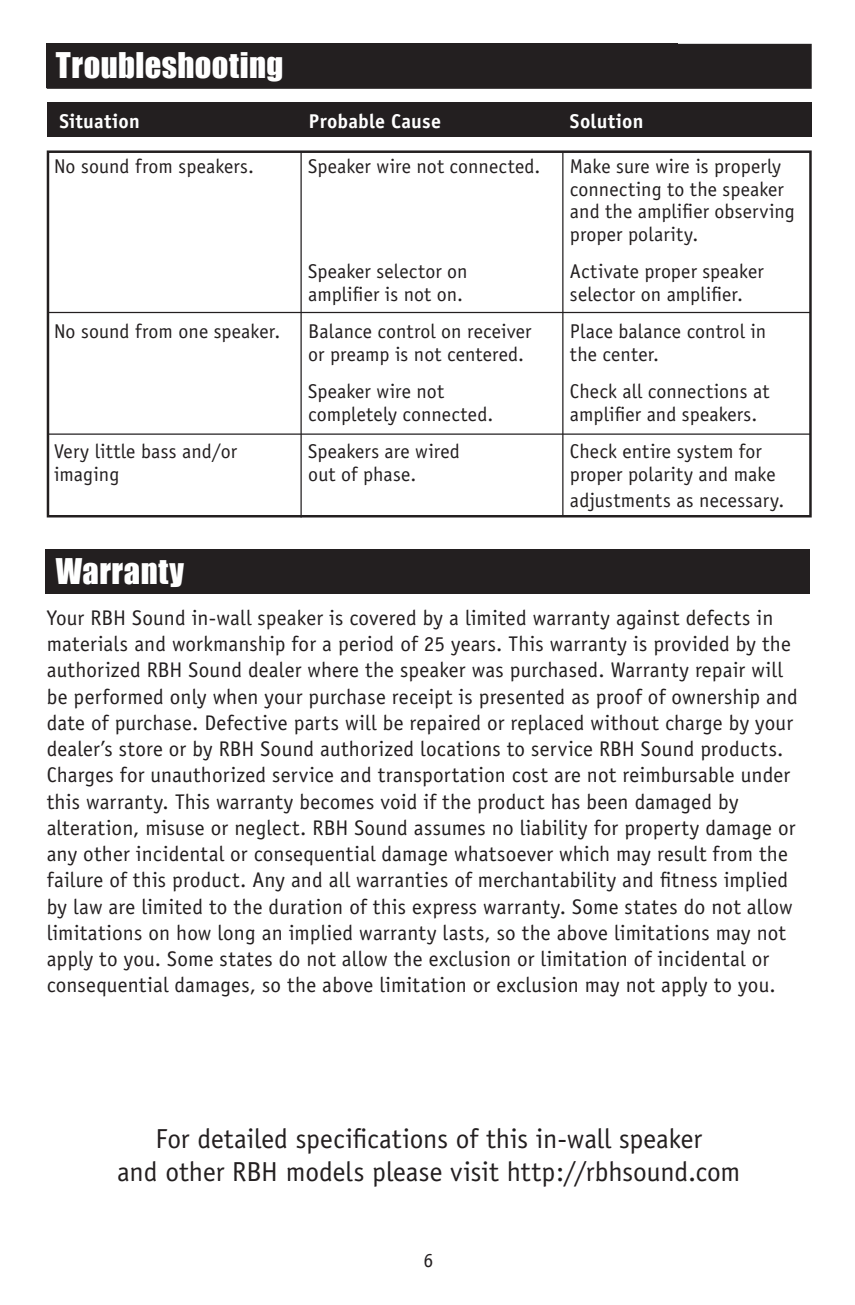
<style>
.page{position:relative;width:855px;height:1305px;background:#fff}
.page>*{position:absolute;margin:0;border:0;box-sizing:border-box;transform-origin:0 0}
.Main_Heads{font:32.5px "Impact";letter-spacing:.015em;color:#fff}
.Manual_Text{font:27.5px/32.5px "Officina Sans";letter-spacing:-.005em;color:#231f20;text-align:center}
.Manual_Text-2{font:21.25px/26.2px "Officina Sans";letter-spacing:.01em;color:#231f20}
.Manual_Text-3{font:20px/22.5px "Officina Sans";letter-spacing:.005em;color:#231f20}
.Bold_headings{font:700 20px "Officina Sans";letter-spacing:.01em;color:#fff}
</style>
<div class="page">
<div style="left:47px;top:150px;width:765px;height:368px;border:2px solid #231f20"></div>
<hr style="left:48px;top:312px;width:763px;height:1px;background:#231f20">
<hr style="left:48px;top:433px;width:763px;height:2px;background:#231f20">
<hr style="left:300px;top:152px;width:2px;height:366px;background:#231f20">
<hr style="left:562px;top:152px;width:1px;height:364px;background:#231f20">
<div style="left:48px;top:45px;width:762px;height:43px;background:#231f20"></div>
<div style="left:47px;top:44px;width:765px;height:45px;border:2px solid #231f20"></div>
<div style="left:45px;top:549px;width:765px;height:45px;background:#231f20"></div>
<div style="left:47px;top:102px;width:765px;height:35px;background:#231f20"></div>
<div style="left:47px;top:43px;width:631px;height:45px;background:#231f20"></div>
<p class="Main_Heads" style="left:56px;top:40px;width:229px">Troubleshooting</p>
<p class="Bold_headings" style="left:59px;top:108px;width:82px">Situation</p>
<p class="Bold_headings" style="left:309px;top:108px;width:134px">Probable Cause</p>
<p class="Bold_headings" style="left:570px;top:108px;width:75px">Solution</p>
<p class="Manual_Text-3" style="left:54px;top:155px;width:202px">No sound from speakers.</p>
<p class="Manual_Text-3" style="left:308px;top:155px;width:234px">Speaker wire not connected.</p>
<p class="Manual_Text-3" style="left:54px;top:320px;width:228px">No sound from one speaker.</p>
<p class="Manual_Text-3" style="left:54px;top:440px;width:185px">Very little bass and/or imaging</p>
<p class="Manual_Text-3" style="left:308px;top:260px;width:161px">Speaker selector on amplifier is not on.</p>
<p class="Manual_Text-3" style="left:308px;top:320px;width:225px">Balance control on receiver or preamp is not centered.</p>
<p class="Manual_Text-3" style="left:308px;top:380px;width:187px">Speaker wire not completely connected.</p>
<p class="Manual_Text-3" style="left:308px;top:440px;width:153px">Speakers are wired out of phase.</p>
<p class="Manual_Text-3" style="left:570px;top:155px;width:226px">Make sure wire is properly connecting to the speaker and the amplifier observing proper polarity.</p>
<p class="Manual_Text-3" style="left:570px;top:260px;width:195px">Activate proper speaker selector on amplifier.</p>
<p class="Manual_Text-3" style="left:570px;top:320px;width:198px">Place balance control in the center.</p>
<p class="Manual_Text-3" style="left:570px;top:380px;width:201px">Check all connections at amplifier and speakers.</p>
<p class="Manual_Text-3" style="left:570px;top:440px;width:207px">Check entire system for proper polarity and make</p>
<p class="Manual_Text-3" style="left:570px;top:489px;width:216px">adjustments as necessary.</p>
<p class="Main_Heads" style="left:56px;top:546px;width:130px">Warranty</p>
<p class="Manual_Text-2" style="left:47px;top:605px;width:753px">Your RBH Sound in-wall speaker is covered by a limited warranty against defects in materials and workmanship for a period of 25 years. This warranty is provided by the authorized RBH Sound dealer where the speaker was purchased. Warranty repair will be performed only when your purchase receipt is presented as proof of ownership and date of purchase. Defective parts will be repaired or replaced without charge by your dealer’s store or by RBH Sound authorized locations to service RBH Sound products.<br>Charges for unauthorized service and transportation cost are not reimbursable under this warranty. This warranty becomes void if the product has been damaged by alteration, misuse or neglect. RBH Sound assumes no liability for property damage or any other incidental or consequential damage whatsoever which may result from the failure of this product. Any and all warranties of merchantability and fitness implied by law are limited to the duration of this express warranty. Some states do not allow limitations on how long an implied warranty lasts, so the above limitations may not apply to you. Some states do not allow the exclusion or limitation of incidental or consequential damages, so the above limitation or exclusion may not apply to you.</p>
<p class="Manual_Text" style="left:117px;top:1123px;width:625px">For detailed specifications of this in-wall speaker<br>and other RBH models please visit http://rbhsound.com</p>
<p class="Manual_Text-3" style="left:423px;top:1249px;width:11px">6</p>
</div>
